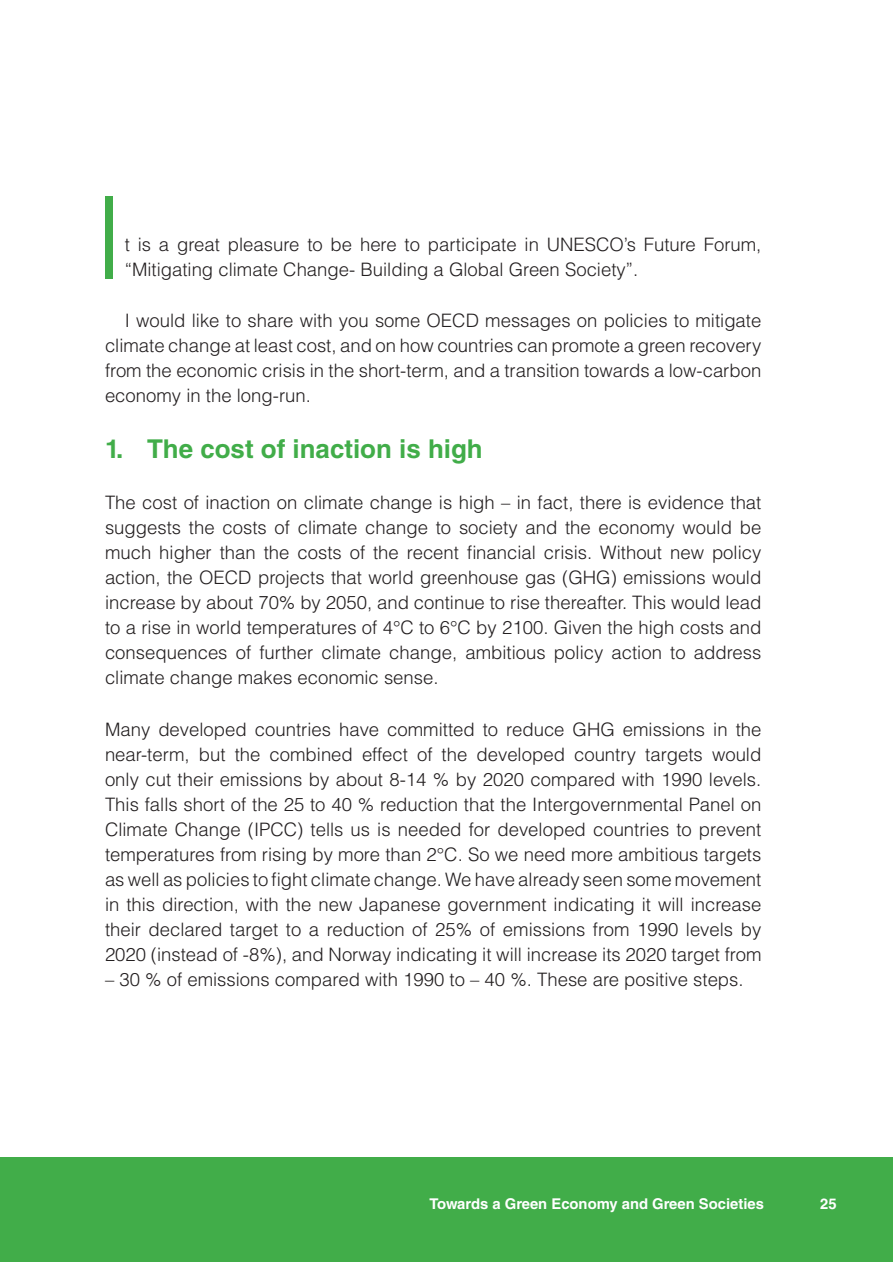
<style>
.page{position:relative;width:893px;height:1263px;background:#fff}
.page>*{position:absolute;margin:0;border:0;box-sizing:border-box;transform-origin:0 0}
.t1{font:300 114.3px "Helvetica LT Std";color:#41ad49}
.t2{font:700 25.95px "Helvetica LT Std";color:#41ad49}
.t3{font:300 18.45px/25px "Helvetica LT Std";color:#231f20;text-align:justify}
.t4{font:700 14.85px "Helvetica LT Std";color:#fff}
</style>
<div class="page">
<div style="left:0;top:1157px;width:893px;height:104px;background:#41ad49"></div>
<h1 class="t1" style="left:93px;top:196px;width:33px">I</h1>
<p class="t3" style="left:125px;top:233px;width:638px">t is a great pleasure to be here to participate in UNESCO’s Future Forum, “Mitigating climate Change- Building a Global Green Society”.</p>
<p class="t3" style="left:105px;top:310px;width:658px;text-indent:20px">I would like to share with you some OECD messages on policies to mitigate climate change at least cost, and on how countries can promote a green recovery from the economic crisis in the short-term, and a transition towards a low-carbon economy in the long-run.</p>
<h2 class="t2" style="left:105px;top:439px;width:379px">1. The cost of inaction is high</h2>
<p class="t3" style="left:105px;top:492px;width:658px">The cost of inaction on climate change is high – in fact, there is evidence that suggests the costs of climate change to society and the economy would be much higher than the costs of the recent financial crisis. Without new policy action, the OECD projects that world greenhouse gas (GHG) emissions would increase by about 70% by 2050, and continue to rise thereafter. This would lead to a rise in world temperatures of 4°C to 6°C by 2100. Given the high costs and consequences of further climate change, ambitious policy action to address climate change makes economic sense.</p>
<p class="t3" style="left:105px;top:718px;width:658px">Many developed countries have committed to reduce GHG emissions in the near-term, but the combined effect of the developed country targets would only cut their emissions by about 8-14 % by 2020 compared with 1990 levels.<br>This falls short of the 25 to 40 % reduction that the Intergovernmental Panel on Climate Change (IPCC) tells us is needed for developed countries to prevent temperatures from rising by more than 2°C. So we need more ambitious targets as well as policies to fight climate change. We have already seen some movement in this direction, with the new Japanese government indicating it will increase their declared target to a reduction of 25% of emissions from 1990 levels by 2020 (instead of -8%), and Norway indicating it will increase its 2020 target from</p>
<p class="t3" style="left:105px;top:968px;width:640px">– 30 % of emissions compared with 1990 to – 40 %. These are positive steps.</p>
<p class="t4" style="left:429px;top:1198px;width:336px">Towards a Green Economy and Green Societies</p>
<p class="t4" style="left:820px;top:1198px;width:18px">25</p>
</div>
